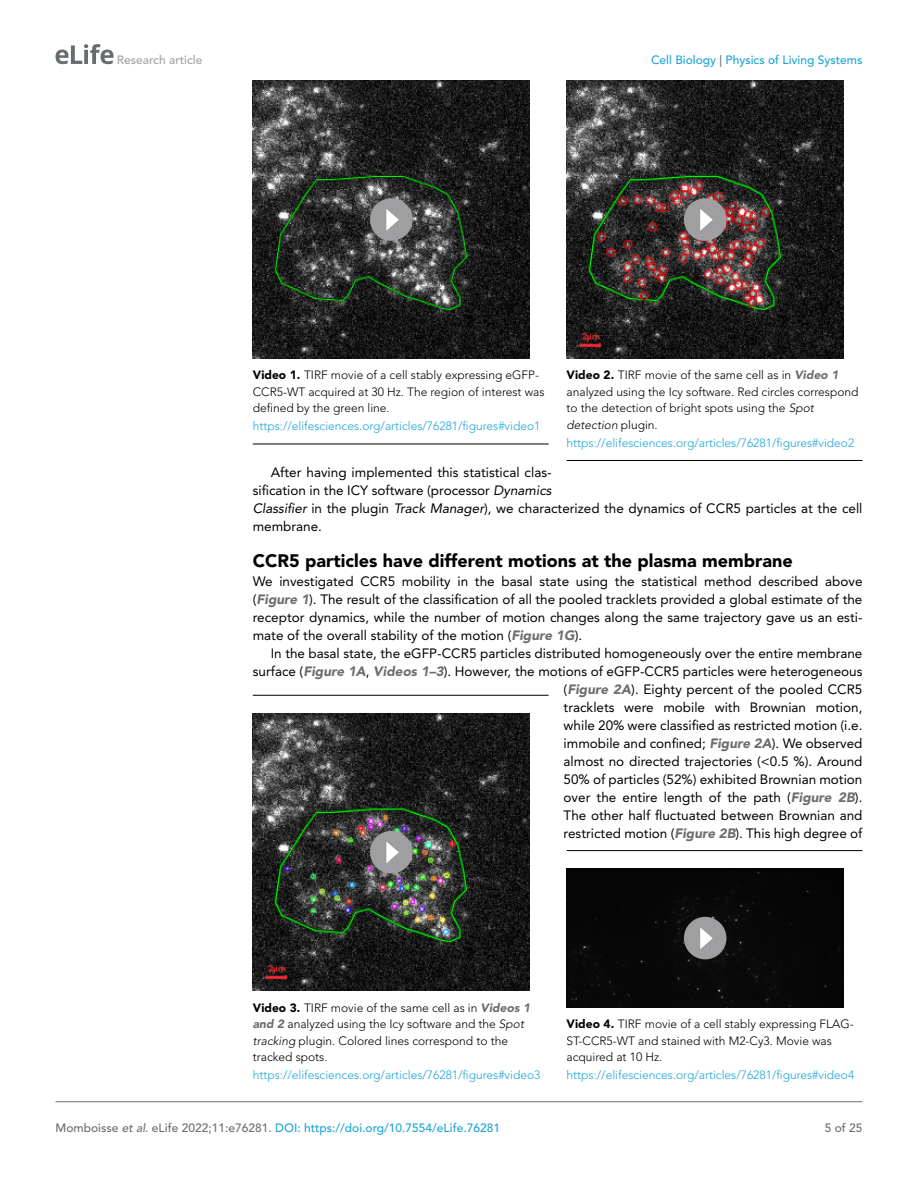
<style>
.page{position:relative;width:918px;height:1188px;background:#fff}
.page>*{position:absolute;margin:0;border:0;box-sizing:border-box;transform-origin:0 0}
.t1{font:900 18px "Avenir LT Std";color:#000}
.t2{font:13.5px/18px "Avenir LT Std";color:#000}
.t3{font:300 12px/16.5px "Avenir LT Std";color:#000}
.t4{font:300 12px "Avenir LT Std";color:#1ea4d7}
.t5{font:500 12px "Avenir LT Std";color:#1ea4d7}
.t6{font:500 12px "Avenir LT Std";color:#a3a09f}
.t7{font:500 12px "Avenir LT Std";color:#6e6e70}
.s1{color:#6e6e70}
.s2{font-weight:900}
.s3{font-weight:900;font-style:italic;color:#6e6e70}
.s4{font-style:italic}
.s5{font-style:italic;color:#6e6e70}
</style>
<div class="page">
<svg style="left:55px;top:44px;width:59px;height:20px"></svg>
<hr style="left:56px;top:1101px;width:806px;height:1px;background:#6e6e70">
<hr style="left:253px;top:444px;width:296px;height:1px;background:#000">
<img style="left:253px;top:81px;width:277px;height:277px">
<hr style="left:567px;top:460px;width:295px;height:1px;background:#000">
<img style="left:567px;top:81px;width:277px;height:277px">
<hr style="left:253px;top:695px;width:296px;height:1px;background:#000">
<img style="left:253px;top:714px;width:277px;height:277px">
<hr style="left:567px;top:850px;width:295px;height:1px;background:#000">
<div style="left:567px;top:869px;width:277px;height:138px;background:#070707"></div>
<div style="left:370px;top:198px;width:43px;height:43px;background:#9f9ea0;border-radius:50%"></div>
<svg style="left:386px;top:209px;width:13px;height:22px"></svg>
<div style="left:684px;top:198px;width:42px;height:43px;background:#9f9ea0;border-radius:50%"></div>
<svg style="left:700px;top:209px;width:13px;height:22px"></svg>
<div style="left:370px;top:831px;width:43px;height:42px;background:#9f9ea0;border-radius:50%"></div>
<svg style="left:386px;top:842px;width:13px;height:21px"></svg>
<div style="left:684px;top:917px;width:42px;height:42px;background:#9f9ea0;border-radius:50%"></div>
<svg style="left:700px;top:927px;width:13px;height:22px"></svg>
<p class="t6" style="left:117px;top:53px;width:87px">Research article</p>
<p class="t5" style="left:651px;top:53px;width:213px">Cell Biology <span class="s1">|</span> Physics of Living Systems</p>
<p class="t3" style="left:253px;top:367px;width:293px"><span class="s2">Video 1.</span> TIRF movie of a cell stably expressing eGFP-<br>CCR5-WT acquired at 30 Hz. The region of interest was defined by the green line.</p>
<p class="t4" style="left:253px;top:419px;width:289px">https://elifesciences.org/articles/76281/figures#video1</p>
<p class="t3" style="left:567px;top:367px;width:293px"><span class="s2">Video 2.</span> TIRF movie of the same cell as in <span class="s3">Video 1 </span>analyzed using the Icy software. Red circles correspond to the detection of bright spots using the <span class="s4">Spot detection</span> plugin.</p>
<p class="t4" style="left:567px;top:435px;width:289px">https://elifesciences.org/articles/76281/figures#video2</p>
<p class="t2" style="left:253px;top:463px;width:611px;text-indent:18px">After having implemented this statistical clas-<br>sification in the ICY software (processor <span class="s4">Dynamics<br>Classifier</span> in the plugin <span class="s4">Track Manager</span>), we characterized the dynamics of CCR5 particles at the cell membrane.</p>
<h1 class="t1" style="left:253px;top:550px;width:541px">CCR5 particles have different motions at the plasma membrane</h1>
<p class="t2" style="left:253px;top:573px;width:611px;text-align:justify">We investigated CCR5 mobility in the basal state using the statistical method described above (<span class="s3">Figure 1</span>). The result of the classification of all the pooled tracklets provided a global estimate of the receptor dynamics, while the number of motion changes along the same trajectory gave us an esti&shy;mate of the overall stability of the motion (<span class="s3">Figure 1G</span>).</p>
<p class="t2" style="left:253px;top:645px;width:611px;text-align:right">In the basal state, the eGFP-CCR5 particles distributed homogeneously over the entire membrane surface (<span class="s3">Figure 1A</span>, <span class="s3">Videos 1–3</span>). However, the motions of eGFP-CCR5 particles were heterogeneous (<span class="s3">Figure 2A</span>). Eighty percent of the pooled CCR5<br>tracklets were mobile with Brownian motion,<br>while 20% were classified as restricted motion (i.e.<br>immobile and confined; <span class="s3">Figure 2A</span>). We observed<br>almost no directed trajectories (&lt;0.5 %). Around<br>50% of particles (52%) exhibited Brownian motion<br>over the entire length of the path (<span class="s3">Figure 2B</span>).<br>The other half fluctuated between Brownian and<br>restricted motion (<span class="s3">Figure 2B</span>). This high degree of</p>
<p class="t3" style="left:253px;top:999px;width:279px"><span class="s2">Video 3.</span> TIRF movie of the same cell as in <span class="s3">Videos 1 and 2</span> analyzed using the Icy software and the <span class="s4">Spot tracking</span> plugin. Colored lines correspond to the tracked spots.</p>
<p class="t4" style="left:253px;top:1068px;width:289px">https://elifesciences.org/articles/76281/figures#video3</p>
<p class="t3" style="left:567px;top:1016px;width:289px"><span class="s2">Video 4.</span> TIRF movie of a cell stably expressing FLAG-<br>ST-CCR5-WT and stained with M2-Cy3. Movie was acquired at 10 Hz.</p>
<p class="t4" style="left:567px;top:1068px;width:289px">https://elifesciences.org/articles/76281/figures#video4</p>
<p class="t5" style="left:56px;top:1121px;width:446px"><span class="s1">Momboisse</span> <span class="s5">et al</span><span class="s1">. eLife 2022;11:e76281.</span> DOI: https://doi.org/10.7554/eLife.76281</p>
<p class="t7" style="left:825px;top:1121px;width:39px">5 of 25</p>
</div>
